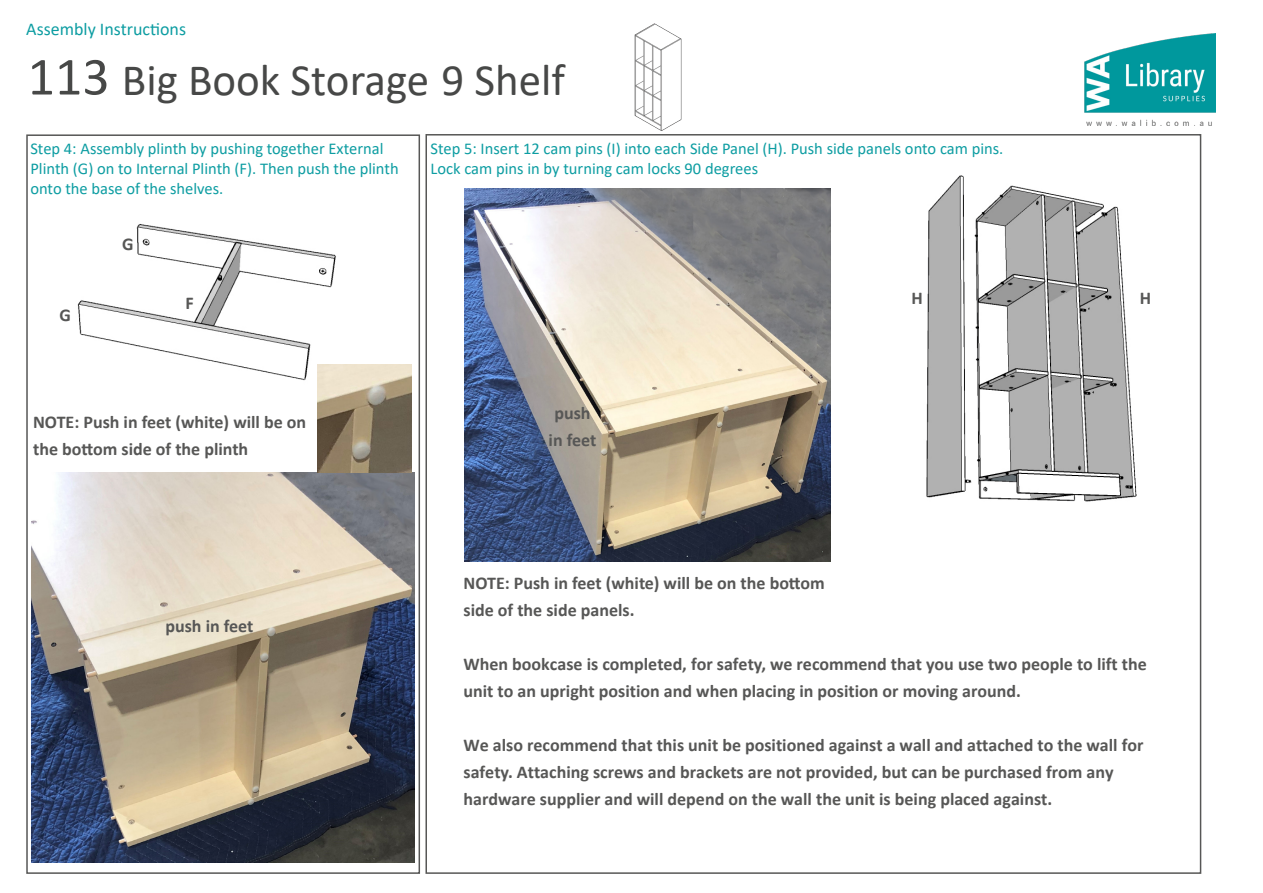
<style>
.page{position:relative;width:1263px;height:893px;background:#fff}
.page>*{position:absolute;margin:0;border:0;box-sizing:border-box;transform-origin:0 0}
.t1{font:45px "Calibri";color:#474847}
.t2{font:700 18px/27px "Calibri";color:#575756}
.t3{font:18px "Calibri";color:#0d9da2}
.t4{font:16.5px/19.8px "Calibri";color:#0d9da2}
.s1{font-size:54px}
</style>
<div class="page">
<div style="left:26px;top:134px;width:394px;height:740px;border:2px solid #575756"></div>
<img style="left:634px;top:23px;width:48px;height:108px">
<img style="left:1084px;top:33px;width:132px;height:92px">
<img style="left:77px;top:224px;width:259px;height:157px">
<img style="left:926px;top:175px;width:211px;height:327px">
<img style="left:464px;top:188px;width:366px;height:374px">
<img style="left:32px;top:472px;width:382px;height:390px">
<img style="left:317px;top:364px;width:94px;height:108px">
<p class="t3" style="left:26px;top:17px;width:161px">Assembly Instructions</p>
<p class="t1" style="left:28px;top:48px;width:539px"><span class="s1">113</span> Big Book Storage 9 Shelf</p>
<p class="t4" style="left:30px;top:138px;width:370px">Step 4: Assembly plinth by pushing together External<br>Plinth (G) on to Internal Plinth (F). Then push the plinth onto the base of the shelves.</p>
<p class="t2" style="left:60px;top:301px;width:13px">G</p>
<p class="t2" style="left:122px;top:231px;width:13px">G</p>
<p class="t2" style="left:186px;top:289px;width:10px">F</p>
<p class="t4" style="left:431px;top:138px;width:574px">Step 5: Insert 12 cam pins (I) into each Side Panel (H). Push side panels onto cam pins.</p>
<p class="t4" style="left:431px;top:158px;width:329px">Lock cam pins in by turning cam locks 90 degrees</p>
<p class="t2" style="left:911px;top:285px;width:13px">H</p>
<p class="t2" style="left:1140px;top:285px;width:13px">H</p>
<p class="t2" style="left:33px;top:408px;width:275px">NOTE: Push in feet (white) will be on the bottom side of the plinth</p>
<p class="t2" style="left:549px;top:399px;width:49px;text-align:center">push in feet</p>
<p class="t2" style="left:165px;top:613px;width:90px">push in feet</p>
<p class="t2" style="left:463px;top:569px;width:363px">NOTE: Push in feet (white) will be on the bottom side of the side panels.</p>
<p class="t2" style="left:463px;top:651px;width:685px">When bookcase is completed, for safety, we recommend that you use two people to lift the unit to an upright position and when placing in position or moving around.</p>
<p class="t2" style="left:463px;top:732px;width:681px">We also recommend that this unit be positioned against a wall and attached to the wall for safety. Attaching screws and brackets are not provided, but can be purchased from any hardware supplier and will depend on the wall the unit is being placed against.</p>
</div>
